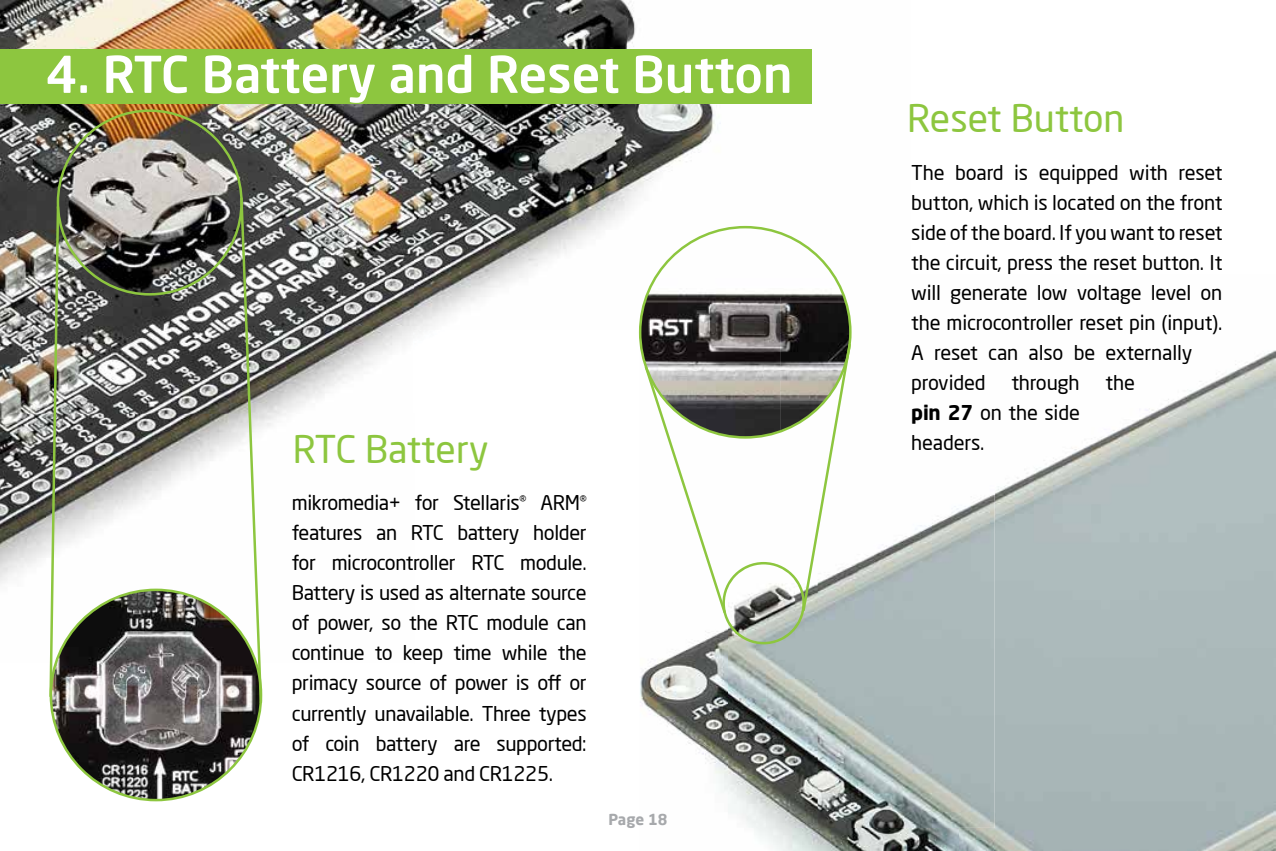
<style>
.page{position:relative;width:1276px;height:851px;background:#fff}
.page>*{position:absolute;margin:0;border:0;box-sizing:border-box;transform-origin:0 0}
.t1{font:500 50px "Neo Sans Pro";color:#fff}
.t2{font:37.5px "Neo Sans Pro";color:#8dc63f}
.t3{font:20px/30px "Neo Sans Pro";letter-spacing:-.01em;color:#000}
.t4{font:700 15px "Neo Sans Pro";color:#a7a9ac}
.s1{font-weight:700}
</style>
<div class="page">
<img style="left:0;top:0;width:414px;height:583px">
<img style="left:414px;top:0;width:398px;height:330px">
<div style="left:0;top:50px;width:812px;height:54px;background:#8dc63f"></div>
<svg style="left:50px;top:702px;width:212px;height:99px"></svg>
<svg style="left:49px;top:109px;width:213px;height:593px"></svg>
<img style="left:958px;top:350px;width:318px;height:500px">
<img style="left:749px;top:827px;width:209px;height:23px">
<img style="left:640px;top:644px;width:88px;height:149px">
<img style="left:817px;top:322px;width:177px;height:505px">
<img style="left:728px;top:644px;width:89px;height:183px">
<svg style="left:639px;top:226px;width:212px;height:142px"></svg>
<svg style="left:645px;top:344px;width:206px;height:300px"></svg>
<h1 class="t1" style="left:46px;top:43px;width:748px">4. RTC Battery and Reset Button</h1>
<h2 class="t2" style="left:293px;top:426px;width:198px">RTC Battery</h2>
<p class="t3" style="left:292px;top:487px;width:296px;text-align:justify">mikromedia+ for Stellaris<sup>®</sup> ARM<sup>® </sup>features an RTC battery holder for microcontroller RTC module.<br>Battery is used as alternate source of power, so the RTC module can continue to keep time while the primacy source of power is off or currently unavailable. Three types of coin battery are supported:<br>CR1216, CR1220 and CR1225.</p>
<p class="t4" style="left:608px;top:809px;width:60px">Page 18</p>
<h2 class="t2" style="left:907px;top:95px;width:219px">Reset Button</h2>
<p class="t3" style="left:911px;top:157px;width:313px">The board is equipped with reset button, which is located on the front side of the board. If you want to reset the circuit, press the reset button. It will generate low voltage level on the microcontroller reset pin (input).<br>A reset can also be externally provided</p>
<p class="t3" style="left:1011px;top:367px;width:70px">through</p>
<p class="t3" style="left:1105px;top:367px;width:31px">the</p>
<p class="t3" style="left:911px;top:397px;width:170px"><span class="s1">pin 27</span> on the side headers.</p>
</div>
